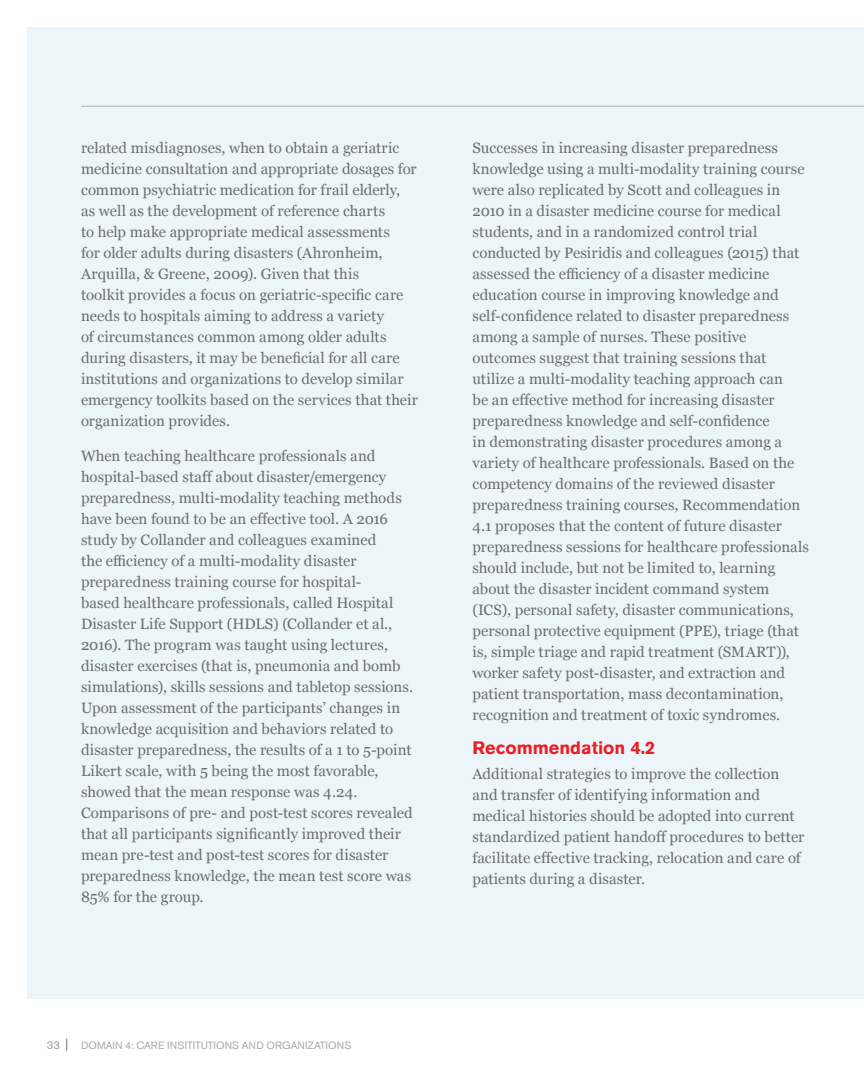
<style>
.page{position:relative;width:864px;height:1080px;background:#fff}
.page>*{position:absolute;margin:0;border:0;box-sizing:border-box;transform-origin:0 0}
.t1{font:700 18px "Akzidenz Grotesk Std";color:#ee1d23}
.t2{font:15px/21px "Georgia";letter-spacing:.005em;color:#6c6d70}
.t3{font:11.25px "Akzidenz Grotesk Std";color:#9c9ea1}
.t4{font:10.5px "Akzidenz Grotesk Std";letter-spacing:.015em;color:#a8a9ad}
</style>
<div class="page">
<div style="left:27px;top:27px;width:837px;height:972px;background:#ecf5fa"></div>
<hr style="left:81px;top:106px;width:783px;height:1px;background:#b2b3b7">
<svg style="left:66px;top:1039px;width:1px;height:12px"></svg>
<p class="t2" style="left:81px;top:137px;width:338px">related misdiagnoses, when to obtain a geriatric medicine consultation and appropriate dosages for common psychiatric medication for frail elderly, as well as the development of reference charts<br>to help make appropriate medical assessments<br>for older adults during disasters (Ahronheim, Arquilla, &amp; Greene, 2009). Given that this<br>toolkit provides a focus on geriatric-specific care needs to hospitals aiming to address a variety<br>of circumstances common among older adults during disasters, it may be beneficial for all care institutions and organizations to develop similar emergency toolkits based on the services that their organization provides.</p>
<p class="t2" style="left:81px;top:444px;width:334px">When teaching healthcare professionals and hospital-based staff about disaster/emergency preparedness, multi-modality teaching methods have been found to be an effective tool. A 2016 study by Collander and colleagues examined<br>the efficiency of a multi-modality disaster preparedness training course for hospital-<br>based healthcare professionals, called Hospital Disaster Life Support (HDLS) (Collander et al., 2016). The program was taught using lectures, disaster exercises (that is, pneumonia and bomb simulations), skills sessions and tabletop sessions.<br>Upon assessment of the participants’ changes in knowledge acquisition and behaviors related to disaster preparedness, the results of a 1 to 5-point Likert scale, with 5 being the most favorable, showed that the mean response was 4.24.<br>Comparisons of pre- and post-test scores revealed that all participants significantly improved their mean pre-test and post-test scores for disaster preparedness knowledge, the mean test score was 85% for the group.</p>
<p class="t2" style="left:472px;top:137px;width:338px">Successes in increasing disaster preparedness knowledge using a multi-modality training course were also replicated by Scott and colleagues in 2010 in a disaster medicine course for medical students, and in a randomized control trial conducted by Pesiridis and colleagues (2015) that assessed the efficiency of a disaster medicine education course in improving knowledge and self-confidence related to disaster preparedness among a sample of nurses. These positive outcomes suggest that training sessions that utilize a multi-modality teaching approach can<br>be an effective method for increasing disaster preparedness knowledge and self-confidence<br>in demonstrating disaster procedures among a variety of healthcare professionals. Based on the competency domains of the reviewed disaster preparedness training courses, Recommendation 4.1 proposes that the content of future disaster preparedness sessions for healthcare professionals should include, but not be limited to, learning about the disaster incident command system (ICS), personal safety, disaster communications, personal protective equipment (PPE), triage (that is, simple triage and rapid treatment (SMART)), worker safety post-disaster, and extraction and patient transportation, mass decontamination, recognition and treatment of toxic syndromes.</p>
<p class="t1" style="left:472px;top:737px;width:184px">Recommendation 4.2</p>
<p class="t2" style="left:472px;top:763px;width:333px">Additional strategies to improve the collection and transfer of identifying information and medical histories should be adopted into current standardized patient handoff procedures to better facilitate effective tracking, relocation and care of patients during a disaster.</p>
<p class="t3" style="left:47px;top:1038px;width:15px">33</p>
<p class="t4" style="left:81px;top:1039px;width:272px">DOMAIN 4: CARE INSITITUTIONS AND ORGANIZATIONS</p>
</div>
